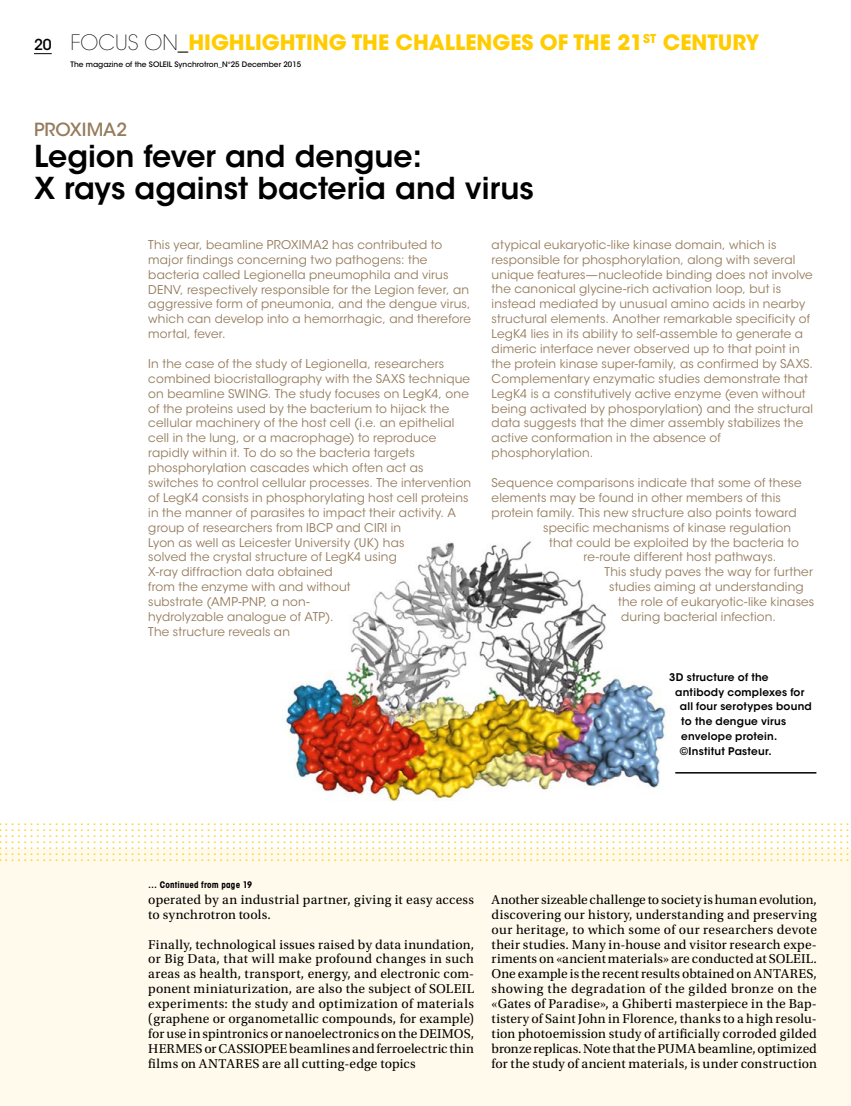
<style>
.page{position:relative;width:851px;height:1106px;background:#fff}
.page>*{position:absolute;margin:0;border:0;box-sizing:border-box;transform-origin:0 0}
.t1{font:600 30px/31.5px "ITC Avant Garde Std";color:#000}
.t2{font:700 21px "ITC Avant Garde Std";color:#fc0}
.t3{font:500 18px "ITC Avant Garde Std";color:#947b5c}
.t4{font:13.5px/14.9px "Utopia Std";letter-spacing:.015em;color:#000;text-align:justify}
.t5{font:12px/14.9px "ITC Avant Garde Std";letter-spacing:.015em;color:#947b5c}
.t6{font:600 10.5px "ITC Avant Garde Std";letter-spacing:.02em;color:#000}
.t7{font:700 condensed 9px "ITC Avant Garde Std";letter-spacing:.02em;color:#000}
.t8{font:7.5px "ITC Avant Garde Std";color:#fc0}
.t9{font:500 7.5px "ITC Avant Garde Std";color:#000}
.s1{font-weight:500;font-size:15px;color:#000}
.s2{font-weight:200;color:#000}
.s3{color:#000}
</style>
<div class="page">
<svg style="left:34px;top:53px;width:18px;height:1px"></svg>
<img style="left:286px;top:541px;width:380px;height:260px">
<div style="left:0;top:849px;width:850px;height:257px;background:#fffaec"></div>
<hr style="left:675px;top:772px;width:141px;height:1px;background:#000">
<h2 class="t2" style="left:34px;top:28px;width:726px"><span class="s1">20</span> <span class="s2">FOCUS ON</span><span class="s3">_</span>HIGHLIGHTING THE CHALLENGES OF THE 21<sup>ST</sup> CENTURY</h2>
<p class="t9" style="left:71px;top:59px;width:232px">The magazine of the SOLEIL Synchrotron_N°25 December 2015</p>
<h3 class="t3" style="left:34px;top:118px;width:94px">PROXIMA2</h3>
<h1 class="t1" style="left:34px;top:140px;width:501px">Legion fever and dengue:<br>X rays against bacteria and virus</h1>
<p class="t5" style="left:148px;top:237px;width:324px">This year, beamline PROXIMA2 has contributed to major findings concerning two pathogens: the bacteria called Legionella pneumophila and virus DENV, respectively responsible for the Legion fever, an aggressive form of pneumonia, and the dengue virus, which can develop into a hemorrhagic, and therefore mortal, fever.</p>
<p class="t5" style="left:148px;top:356px;width:324px">In the case of the study of Legionella, researchers combined biocristallography with the SAXS technique on beamline SWING. The study focuses on LegK4, one of the proteins used by the bacterium to hijack the cellular machinery of the host cell (i.e. an epithelial cell in the lung, or a macrophage) to reproduce rapidly within it. To do so the bacteria targets phosphorylation cascades which often act as switches to control cellular processes. The intervention of LegK4 consists in phosphorylating host cell proteins in the manner of parasites to impact their activity. A group of researchers from IBCP and CIRI in<br>Lyon as well as Leicester University (UK) has<br>solved the crystal structure of LegK4 using<br>X-ray diffraction data obtained<br>from the enzyme with and without<br>substrate (AMP-PNP, a non-<br>hydrolyzable analogue of ATP).<br>The structure reveals an</p>
<p class="t5" style="left:491px;top:237px;width:323px">atypical eukaryotic-like kinase domain, which is responsible for phosphorylation, along with several unique features—nucleotide binding does not involve the canonical glycine-rich activation loop, but is instead mediated by unusual amino acids in nearby structural elements. Another remarkable specificity of LegK4 lies in its ability to self-assemble to generate a dimeric interface never observed up to that point in the protein kinase super-family, as confirmed by SAXS.<br>Complementary enzymatic studies demonstrate that LegK4 is a constitutively active enzyme (even without being activated by phosporylation) and the structural data suggests that the dimer assembly stabilizes the active conformation in the absence of phosphorylation.</p>
<p class="t5" style="left:491px;top:475px;width:311px">Sequence comparisons indicate that some of these</p>
<p class="t5" style="left:491px;top:490px;width:291px">elements may be found in other members of this</p>
<p class="t5" style="left:491px;top:505px;width:306px">protein family. This new structure also points toward</p>
<p class="t5" style="left:543px;top:520px;width:249px">specific mechanisms of kinase regulation</p>
<p class="t5" style="left:549px;top:535px;width:251px">that could be exploited by the bacteria to</p>
<p class="t5" style="left:583px;top:550px;width:194px">re-route different host pathways.</p>
<p class="t5" style="left:604px;top:564px;width:210px">This study paves the way for further</p>
<p class="t5" style="left:609px;top:579px;width:196px">studies aiming at understanding</p>
<p class="t5" style="left:618px;top:594px;width:198px">the role of eukaryotic-like kinases</p>
<p class="t5" style="left:621px;top:609px;width:156px">during bacterial infection.</p>
<p class="t6" style="left:669px;top:670px;width:101px">3D structure of the</p>
<p class="t6" style="left:675px;top:685px;width:131px">antibody complexes for</p>
<p class="t6" style="left:679px;top:700px;width:133px">all four serotypes bound</p>
<p class="t6" style="left:681px;top:714px;width:106px">to the dengue virus</p>
<p class="t6" style="left:681px;top:729px;width:97px">envelope protein.</p>
<p class="t6" style="left:679px;top:744px;width:93px">©Institut Pasteur.</p>
<p class="t8" style="left:4px;top:819px;width:846px">••••••••••••••••••••••••••••••••••••••••••••••••••••••••••••••••••••••••••••••••••••••••••••••••••••••••••••••••••••••••••••••••••••••</p>
<p class="t8" style="left:4px;top:825px;width:846px">••••••••••••••••••••••••••••••••••••••••••••••••••••••••••••••••••••••••••••••••••••••••••••••••••••••••••••••••••••••••••••••••••••••</p>
<p class="t8" style="left:4px;top:831px;width:846px">••••••••••••••••••••••••••••••••••••••••••••••••••••••••••••••••••••••••••••••••••••••••••••••••••••••••••••••••••••••••••••••••••••••</p>
<p class="t8" style="left:4px;top:837px;width:846px">••••••••••••••••••••••••••••••••••••••••••••••••••••••••••••••••••••••••••••••••••••••••••••••••••••••••••••••••••••••••••••••••••••••</p>
<p class="t8" style="left:4px;top:843px;width:846px">••••••••••••••••••••••••••••••••••••••••••••••••••••••••••••••••••••••••••••••••••••••••••••••••••••••••••••••••••••••••••••••••••••••</p>
<p class="t8" style="left:4px;top:849px;width:846px">••••••••••••••••••••••••••••••••••••••••••••••••••••••••••••••••••••••••••••••••••••••••••••••••••••••••••••••••••••••••••••••••••••••</p>
<p class="t8" style="left:4px;top:855px;width:846px">••••••••••••••••••••••••••••••••••••••••••••••••••••••••••••••••••••••••••••••••••••••••••••••••••••••••••••••••••••••••••••••••••••••</p>
<p class="t7" style="left:148px;top:879px;width:105px">… Continued from page 19</p>
<p class="t4" style="left:148px;top:892px;width:327px">operated by an industrial partner, giving it easy access to synchrotron tools.</p>
<p class="t4" style="left:148px;top:937px;width:327px">Finally, technological issues raised by data inundation, or Big Data, that will make profound changes in such areas as health, transport, energy, and electronic com&shy;ponent miniaturization, are also the subject of SOLEIL experiments: the study and optimization of materials (graphene or organometallic compounds, for example) for use in spintronics or nanoelectronics on the DEIMOS, HERMES or CASSIOPEE beamlines and ferroelectric thin films on ANTARES are all cutting-edge topics</p>
<p class="t4" style="left:491px;top:892px;width:327px">Another sizeable challenge to society is human evolution, discovering our history, understanding and preserving our heritage, to which some of our researchers devote their studies. Many in-house and visitor research expe&shy;riments on «ancient materials» are conducted at SOLEIL.<br>One example is the recent results obtained on ANTARES, showing the degradation of the gilded bronze on the «Gates of Paradise», a Ghiberti masterpiece in the Bap&shy;tistery of Saint John in Florence, thanks to a high resolu&shy;tion photoemission study of artificially corroded gilded bronze replicas. Note that the PUMA beamline, optimized for the study of ancient materials, is under construction</p>
</div>
